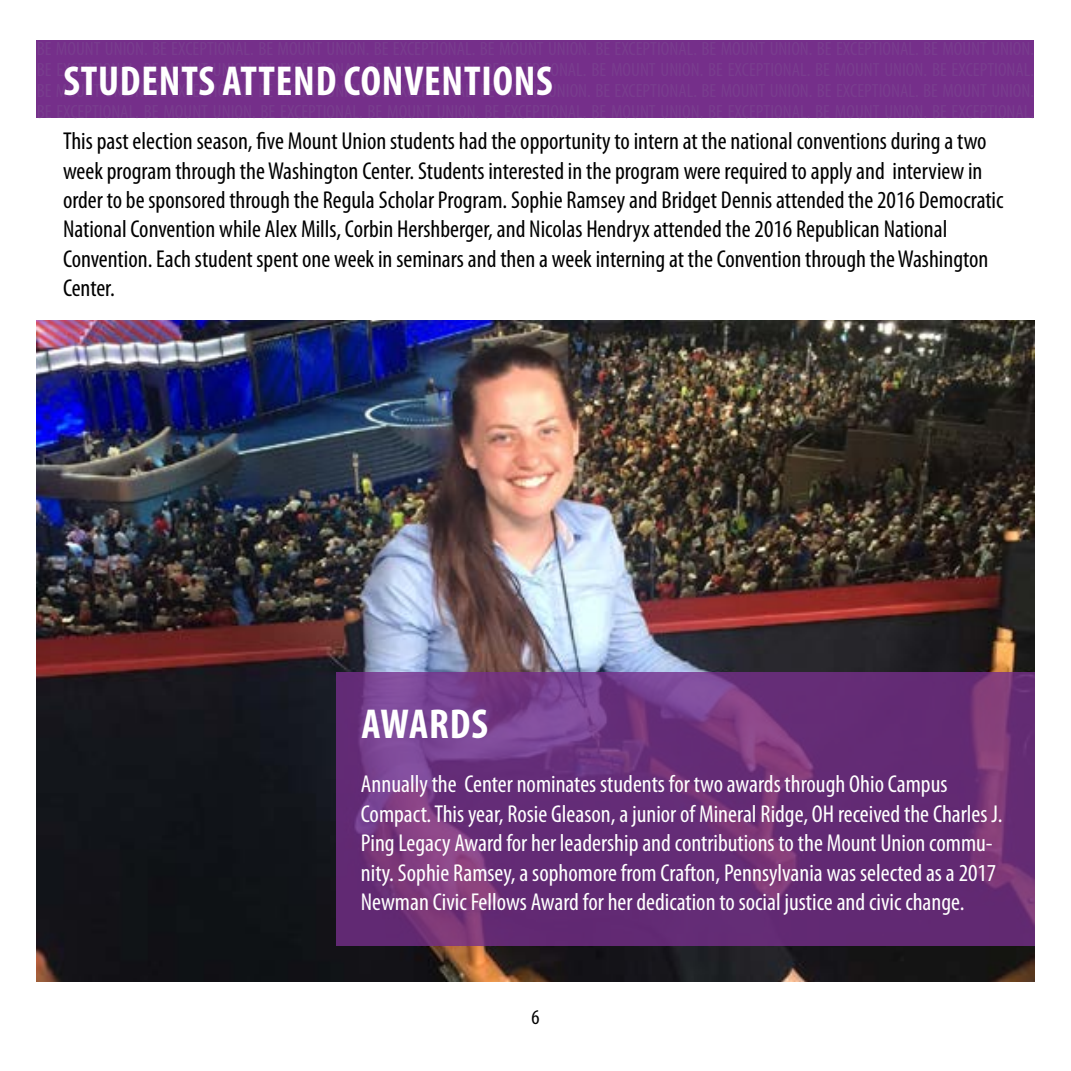
<style>
.page{position:relative;width:1071px;height:1071px;background:#fff}
.page>*{position:absolute;margin:0;border:0;box-sizing:border-box;transform-origin:0 0}
.t1{font:700 condensed 42px "Myriad Pro";letter-spacing:.02em;color:#fff}
.t2{font:condensed 24.5px/29.4px "Myriad Pro";color:#000}
.t3{font:condensed 24.5px/29.4px "Myriad Pro";color:#fff}
.t4{font:condensed 21px "Myriad Pro";color:#000}
</style>
<div class="page">
<div style="left:37px;top:40px;width:997px;height:78px;background:#752f8a"></div>
<img style="left:37px;top:320px;width:997px;height:662px">
<svg style="left:336px;top:672px;width:698px;height:274px;background:#6b317a"></svg>
<h1 class="t1" style="left:63px;top:54px;width:491px">STUDENTS ATTEND CONVENTIONS</h1>
<p class="t2" style="left:63px;top:126px;width:942px">This past election season, five Mount Union students had the opportunity to intern at the national conventions during a two week program through the Washington Center. Students interested in the program were required to apply and interview in order to be sponsored through the Regula Scholar Program. Sophie Ramsey and Bridget Dennis attended the 2016 Democratic National Convention while Alex Mills, Corbin Hershberger, and Nicolas Hendryx attended the 2016 Republican National Convention. Each student spent one week in seminars and then a week interning at the Convention through the Washington Center.</p>
<h1 class="t1" style="left:361px;top:698px;width:128px">AWARDS</h1>
<p class="t3" style="left:361px;top:769px;width:643px">Annually the Center nominates students for two awards through Ohio Campus Compact. This year, Rosie Gleason, a junior of Mineral Ridge, OH received the Charles J.<br>Ping Legacy Award for her leadership and contributions to the Mount Union commu&shy;nity. Sophie Ramsey, a sophomore from Crafton, Pennsylvania was selected as a 2017<br>Newman Civic Fellows Award for her dedication to social justice and civic change.</p>
<p class="t4" style="left:531px;top:1004px;width:10px">6</p>
</div>
